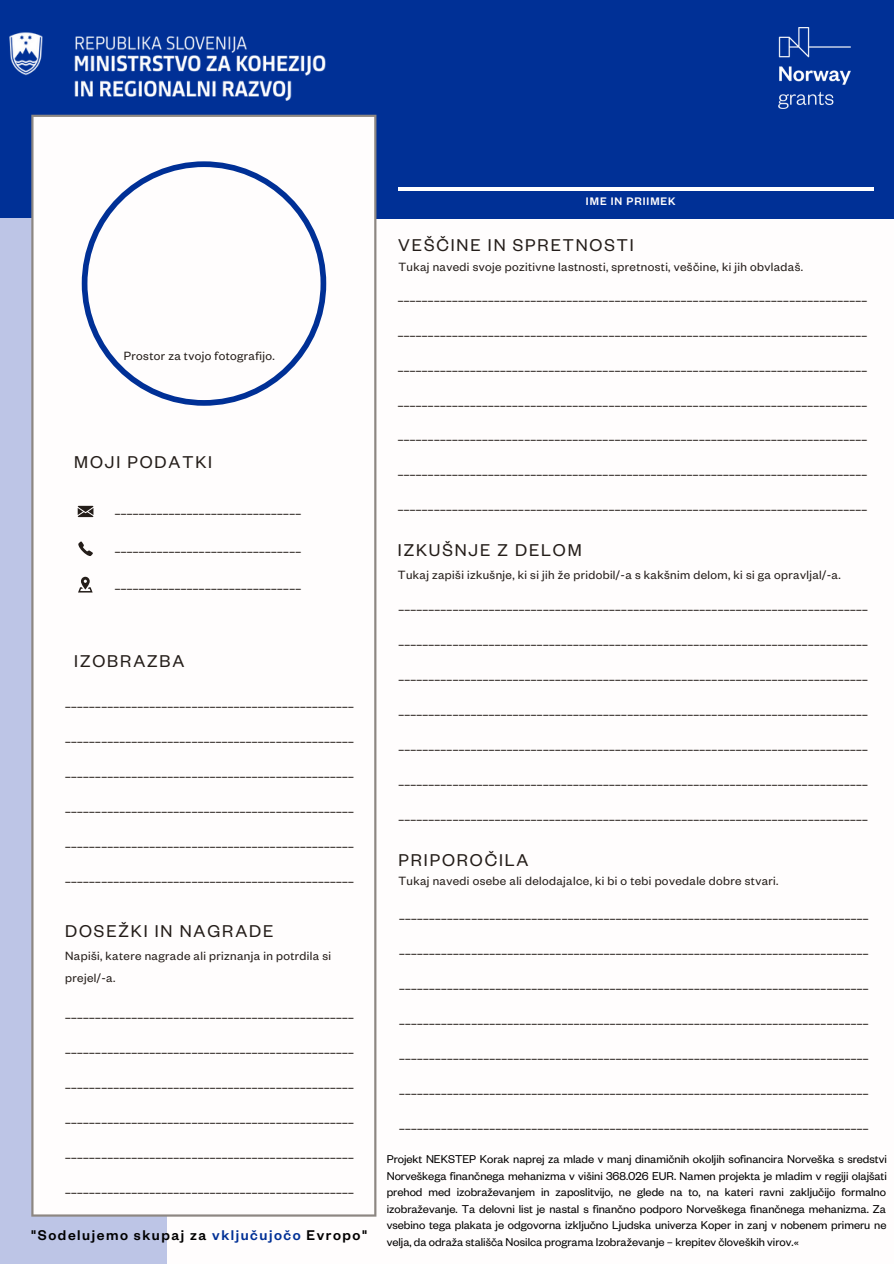
<style>
.page{position:relative;width:894px;height:1264px;background:#fff}
.page>*{position:absolute;margin:0;border:0;box-sizing:border-box;transform-origin:0 0}
.t1{font:18.75px "Founders Grotesk";letter-spacing:.1em;color:#241d19}
.t2{font:500 15.45px "Founders Grotesk";letter-spacing:.1em;color:#000}
.t3{font:15px "Founders Grotesk";color:#241d19}
.t4{font:13.2px "Founders Grotesk";letter-spacing:.03em;color:#241d19}
.t5{font:12.45px/16.6px "Founders Grotesk";color:#000;text-align:justify}
.t6{font:500 12px "Founders Grotesk";letter-spacing:.08em;color:#fffdfd}
.s1{color:#003096}
</style>
<div class="page">
<div style="left:0;top:0;width:893px;height:218px;background:#003096"></div>
<div style="left:0;top:218px;width:167px;height:1045px;background:#bdc5e6"></div>
<svg style="left:31px;top:115px;width:345px;height:1101px"></svg>
<svg style="left:78px;top:506px;width:15px;height:11px"></svg>
<svg style="left:78px;top:541px;width:15px;height:15px"></svg>
<svg style="left:78px;top:576px;width:15px;height:16px"></svg>
<img style="left:9px;top:32px;width:317px;height:69px">
<img style="left:778px;top:27px;width:72px;height:81px">
<hr style="left:398px;top:187px;width:475px;height:3px;background:#fff">
<svg style="left:82px;top:161px;width:244px;height:245px;fill:#fffdfd"></svg>
<svg style="left:83px;top:163px;width:241px;height:241px"></svg>
<p class="t4" style="left:124px;top:351px;width:152px">Prostor za tvojo fotografijo.</p>
<p class="t1" style="left:74px;top:456px;width:139px">MOJI PODATKI</p>
<p class="t3" style="left:115px;top:504px;width:188px">_______________________________</p>
<p class="t3" style="left:115px;top:541px;width:188px">_______________________________</p>
<p class="t3" style="left:115px;top:578px;width:188px">_______________________________</p>
<p class="t1" style="left:74px;top:655px;width:112px">IZOBRAZBA</p>
<p class="t3" style="left:65px;top:696px;width:290px">________________________________________________</p>
<p class="t3" style="left:65px;top:731px;width:290px">________________________________________________</p>
<p class="t3" style="left:65px;top:766px;width:290px">________________________________________________</p>
<p class="t3" style="left:65px;top:801px;width:290px">________________________________________________</p>
<p class="t3" style="left:65px;top:836px;width:290px">________________________________________________</p>
<p class="t3" style="left:65px;top:871px;width:290px">________________________________________________</p>
<p class="t1" style="left:65px;top:925px;width:210px">DOSEŽKI IN NAGRADE</p>
<p class="t4" style="left:65px;top:951px;width:267px">Napiši, katere nagrade ali priznanja in potrdila si</p>
<p class="t4" style="left:65px;top:973px;width:52px">prejel/-a.</p>
<p class="t3" style="left:65px;top:1007px;width:290px">________________________________________________</p>
<p class="t3" style="left:65px;top:1042px;width:290px">________________________________________________</p>
<p class="t3" style="left:65px;top:1077px;width:290px">________________________________________________</p>
<p class="t3" style="left:65px;top:1112px;width:290px">________________________________________________</p>
<p class="t3" style="left:65px;top:1147px;width:290px">________________________________________________</p>
<p class="t3" style="left:65px;top:1182px;width:290px">________________________________________________</p>
<p class="t2" style="left:31px;top:1230px;width:337px">"Sodelujemo skupaj za <span class="s1">vključujočo</span> Evropo"</p>
<p class="t6" style="left:585px;top:197px;width:91px">IME IN PRIIMEK</p>
<p class="t1" style="left:398px;top:239px;width:237px">VEŠČINE IN SPRETNOSTI</p>
<p class="t4" style="left:398px;top:262px;width:406px">Tukaj navedi svoje pozitivne lastnosti, spretnosti, veščine, ki jih obvladaš.</p>
<p class="t3" style="left:398px;top:290px;width:471px">______________________________________________________________________________</p>
<p class="t3" style="left:398px;top:325px;width:471px">______________________________________________________________________________</p>
<p class="t3" style="left:398px;top:360px;width:471px">______________________________________________________________________________</p>
<p class="t3" style="left:398px;top:395px;width:471px">______________________________________________________________________________</p>
<p class="t3" style="left:398px;top:430px;width:471px">______________________________________________________________________________</p>
<p class="t3" style="left:398px;top:465px;width:471px">______________________________________________________________________________</p>
<p class="t3" style="left:398px;top:500px;width:471px">______________________________________________________________________________</p>
<p class="t1" style="left:398px;top:544px;width:185px">IZKUŠNJE Z DELOM</p>
<p class="t4" style="left:398px;top:571px;width:444px">Tukaj zapiši izkušnje, ki si jih že pridobil/-a s kakšnim delom, ki si ga opravljal/-a.</p>
<p class="t3" style="left:398px;top:599px;width:471px">______________________________________________________________________________</p>
<p class="t3" style="left:398px;top:634px;width:471px">______________________________________________________________________________</p>
<p class="t3" style="left:398px;top:669px;width:471px">______________________________________________________________________________</p>
<p class="t3" style="left:398px;top:704px;width:471px">______________________________________________________________________________</p>
<p class="t3" style="left:398px;top:739px;width:471px">______________________________________________________________________________</p>
<p class="t3" style="left:398px;top:774px;width:471px">______________________________________________________________________________</p>
<p class="t3" style="left:398px;top:809px;width:471px">______________________________________________________________________________</p>
<p class="t1" style="left:398px;top:854px;width:132px">PRIPOROČILA</p>
<p class="t4" style="left:398px;top:877px;width:381px">Tukaj navedi osebe ali delodajalce, ki bi o tebi povedale dobre stvari.</p>
<p class="t3" style="left:399px;top:908px;width:471px">______________________________________________________________________________</p>
<p class="t3" style="left:399px;top:943px;width:471px">______________________________________________________________________________</p>
<p class="t3" style="left:399px;top:978px;width:471px">______________________________________________________________________________</p>
<p class="t3" style="left:399px;top:1013px;width:471px">______________________________________________________________________________</p>
<p class="t3" style="left:399px;top:1048px;width:471px">______________________________________________________________________________</p>
<p class="t3" style="left:399px;top:1083px;width:471px">______________________________________________________________________________</p>
<p class="t3" style="left:399px;top:1118px;width:471px">______________________________________________________________________________</p>
<p class="t5" style="left:386px;top:1152px;width:501px">Projekt NEKSTEP Korak naprej za mlade v manj dinamičnih okoljih sofinancira Norveška s sredstvi Norveškega finančnega mehanizma v višini 368.026 EUR. Namen projekta je mladim v regiji olajšati prehod med izobraževanjem in zaposlitvijo, ne glede na to, na kateri ravni zaključijo formalno izobraževanje. Ta delovni list je nastal s finančno podporo Norveškega finančnega mehanizma. Za vsebino tega plakata je odgovorna izključno Ljudska univerza Koper in zanj v nobenem primeru ne velja, da odraža stališča Nosilca programa Izobraževanje – krepitev človeških virov.«</p>
</div>
